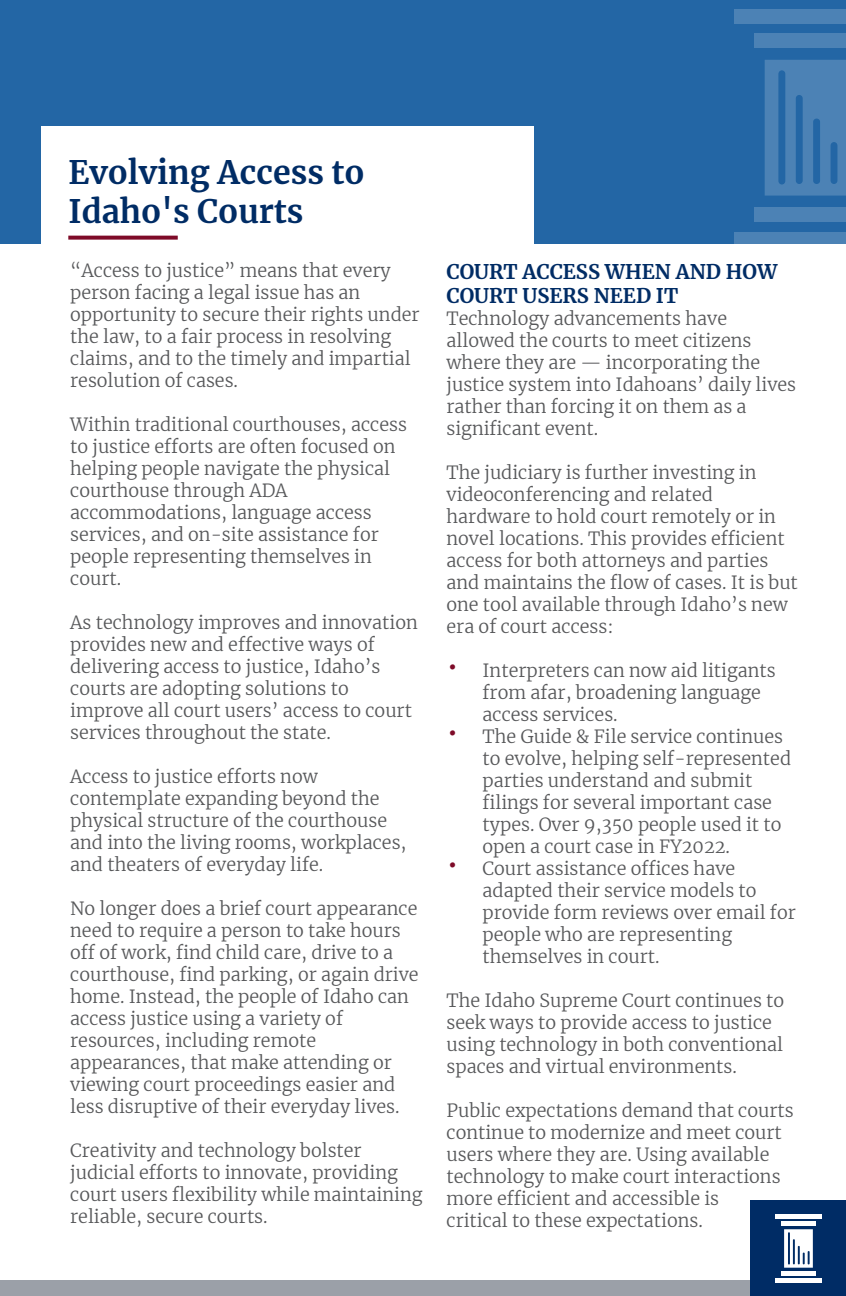
<style>
.page{position:relative;width:846px;height:1296px;background:#fff}
.page>*{position:absolute;margin:0;border:0;box-sizing:border-box;transform-origin:0 0}
.t1{font:700 32px/38.4px "Merriweather";color:#002c65}
.t2{font:700 20px/24px "Merriweather";color:#002c65}
.t3{font:300 18px/22px "Merriweather";color:#57585a}
.s1{font-size:30px;color:#7e0b28}
</style>
<div class="page">
<div style="left:0;top:1280px;width:846px;height:16px;background:#9ba0a8"></div>
<div style="left:751px;top:1201px;width:95px;height:95px;background:#002c65"></div>
<hr style="left:775px;top:1278px;width:47px;height:4px;background:#fff">
<hr style="left:781px;top:1271px;width:35px;height:4px;background:#fff">
<hr style="left:775px;top:1215px;width:47px;height:4px;background:#fff">
<hr style="left:781px;top:1222px;width:35px;height:4px;background:#fff">
<svg style="left:784px;top:1229px;width:29px;height:39px"></svg>
<div style="left:0;top:0;width:846px;height:243px;background:#2366a5"></div>
<div style="left:41px;top:126px;width:493px;height:121px;background:#fff"></div>
<svg style="left:68px;top:236px;width:110px;height:4px"></svg>
<svg style="left:734px;top:232px;width:112px;height:12px"></svg>
<div style="left:754px;top:207px;width:92px;height:15px;background:#4c82b5"></div>
<div style="left:734px;top:9px;width:112px;height:15px;background:#4c82b5"></div>
<div style="left:754px;top:33px;width:92px;height:15px;background:#4c82b5"></div>
<svg style="left:765px;top:60px;width:81px;height:136px"></svg>
<p class="t1" style="left:69px;top:152px;width:298px">Evolving Access to<br>Idaho's Courts</p>
<p class="t3" style="left:70px;top:259px;width:351px">“Access to justice” means that every person facing a legal issue has an opportunity to secure their rights under the law, to a fair process in resolving claims, and to the timely and impartial resolution of cases.</p>
<p class="t3" style="left:70px;top:413px;width:338px">Within traditional courthouses, access to justice efforts are often focused on helping people navigate the physical courthouse through ADA accommodations, language access services, and on-site assistance for people representing themselves in court.</p>
<p class="t3" style="left:70px;top:611px;width:349px">As technology improves and innovation provides new and effective ways of delivering access to justice, Idaho’s courts are adopting solutions to improve all court users’ access to court services throughout the state.</p>
<p class="t3" style="left:70px;top:765px;width:338px">Access to justice efforts now contemplate expanding beyond the physical structure of the courthouse and into the living rooms, workplaces, and theaters of everyday life.</p>
<p class="t3" style="left:70px;top:897px;width:350px">No longer does a brief court appearance need to require a person to take hours off of work, find child care, drive to a courthouse, find parking, or again drive home. Instead, the people of Idaho can access justice using a variety of resources, including remote appearances, that make attending or viewing court proceedings easier and less disruptive of their everyday lives.</p>
<p class="t3" style="left:70px;top:1139px;width:354px">Creativity and technology bolster judicial efforts to innovate, providing court users flexibility while maintaining reliable, secure courts.</p>
<p class="t2" style="left:447px;top:259px;width:332px">COURT ACCESS WHEN AND HOW<br>COURT USERS NEED IT</p>
<p class="t3" style="left:447px;top:307px;width:351px">Technology advancements have allowed the courts to meet citizens where they are — incorporating the justice system into Idahoans’ daily lives rather than forcing it on them as a significant event.</p>
<p class="t3" style="left:447px;top:461px;width:353px">The judiciary is further investing in videoconferencing and related hardware to hold court remotely or in novel locations. This provides efficient access for both attorneys and parties and maintains the flow of cases. It is but one tool available through Idaho’s new era of court access:</p>
<p class="t3" style="left:483px;top:659px;width:295px;text-indent:-36px"><span class="s1">•</span> Interpreters can now aid litigants from afar, broadening language access services.</p>
<p class="t3" style="left:483px;top:725px;width:310px;text-indent:-36px"><span class="s1">•</span> The Guide &amp; File service continues to evolve, helping self-represented parties understand and submit filings for several important case types. Over 9,350 people used it to open a court case in FY2022.</p>
<p class="t3" style="left:483px;top:857px;width:315px;text-indent:-36px"><span class="s1">•</span> Court assistance offices have adapted their service models to provide form reviews over email for people who are representing themselves in court.</p>
<p class="t3" style="left:447px;top:989px;width:339px">The Idaho Supreme Court continues to seek ways to provide access to justice using technology in both conventional spaces and virtual environments.</p>
<p class="t3" style="left:447px;top:1099px;width:349px">Public expectations demand that courts continue to modernize and meet court users where they are. Using available technology to make court interactions more efficient and accessible is<br>critical to these expectations.</p>
</div>
